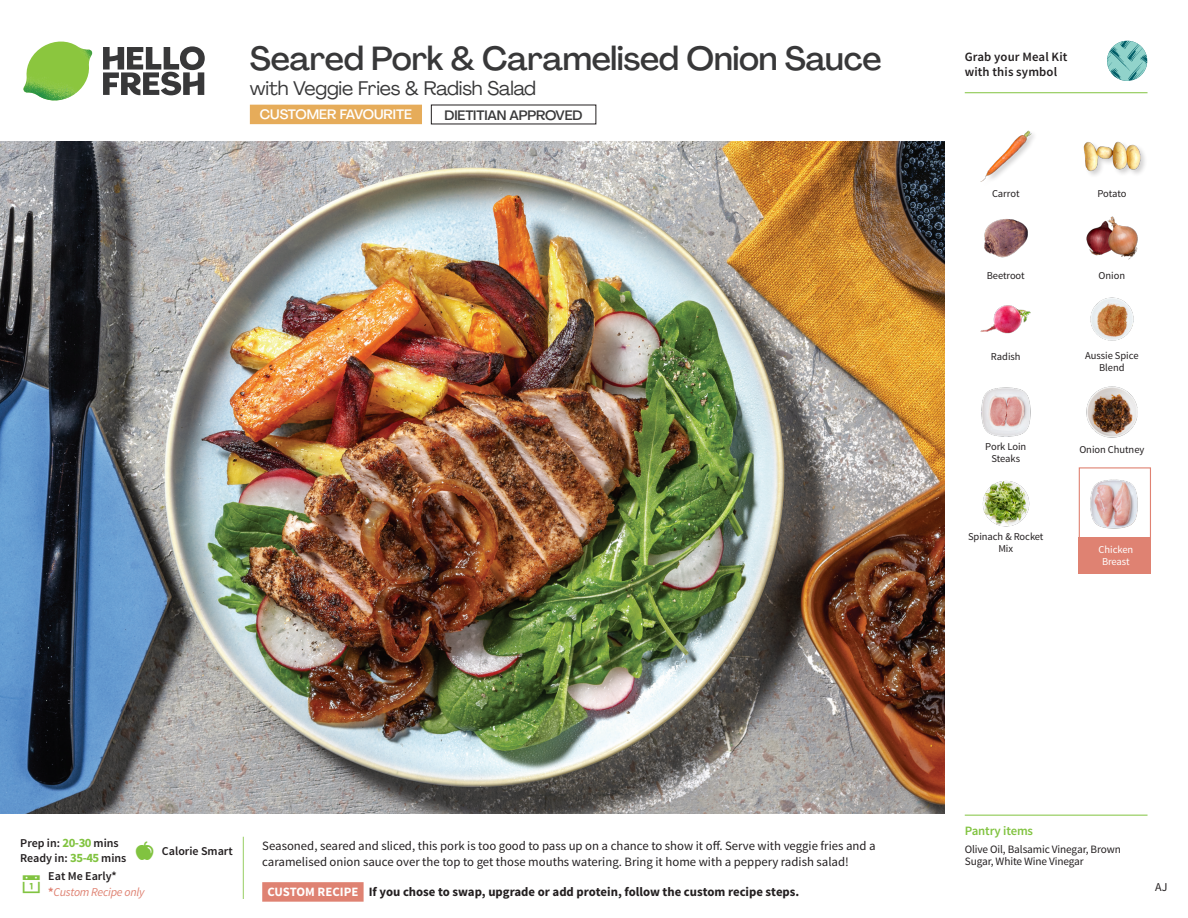
<style>
.page{position:relative;width:1188px;height:918px;background:#fff}
.page>*{position:absolute;margin:0;border:0;box-sizing:border-box;transform-origin:0 0}
._15_Titel_UK{font:500 33px "Agrandir";letter-spacing:-.01em;color:#383839}
._15_Titel_UK-2{font:19.5px "Agrandir";letter-spacing:-.01em;color:#383839}
.t1{font:500 13.5px "Agrandir";letter-spacing:-.01em;color:#383839}
.t2{font:500 13.5px "Agrandir";color:#fff}
.Step_6_Text_AU{font:12.75px/16.5px "Source Sans Pro";color:#231f20}
.Step_6_Text_AU-2{font:700 12.75px "Source Sans Pro";color:#231f20}
.t3{font:600 12.75px/15px "Source Sans Pro";letter-spacing:.01em;color:#231f20}
._04_Headers_Front{font:600 12.75px "Source Sans Pro";letter-spacing:-.01em;color:#81c340}
._04_Intro{font:600 12px "Source Sans Pro";color:#231f20}
._04_Intro-2{font:italic 12px "Source Sans Pro";letter-spacing:-.02em;color:#df8272}
.t4{font:12px "Source Sans Pro";color:#231f20}
._05_Pantry{font:11.25px/12px "Source Sans Pro";letter-spacing:-.01em;color:#231f20}
._18_FRONT_ingredient{font:10.5px/12px "Source Sans Pro";letter-spacing:-.005em;color:#231f20;text-align:center}
._18_FRONT_ingredient-2{font:10.5px/12px "Source Sans Pro";letter-spacing:-.005em;color:#fff;text-align:center}
.s1{font-weight:700;font-size:12.75px;color:#81c340}
.s2{font-weight:700;font-style:normal}
.s3{color:#fff}
</style>
<div class="page">
<svg style="left:103px;top:46px;width:102px;height:49px"></svg>
<img style="left:23px;top:42px;width:69px;height:59px">
<svg style="left:242px;top:836px;width:122px;height:66px"></svg>
<img style="left:0;top:142px;width:945px;height:672px">
<div style="left:1079px;top:467px;width:72px;height:73px;border:1px solid #df8272"></div>
<div style="left:1079px;top:537px;width:72px;height:37px;background:#df8272"></div>
<img style="left:1090px;top:479px;width:48px;height:50px">
<img style="left:1090px;top:297px;width:44px;height:44px">
<img style="left:1086px;top:386px;width:52px;height:52px">
<img style="left:981px;top:387px;width:50px;height:50px">
<img style="left:982px;top:481px;width:48px;height:46px">
<img style="left:980px;top:305px;width:51px;height:29px">
<img style="left:984px;top:219px;width:44px;height:39px">
<img style="left:1086px;top:216px;width:52px;height:44px">
<img style="left:980px;top:130px;width:54px;height:52px">
<div style="left:1083px;top:141px;width:65px;height:37px;background:#231f20;opacity:.2"></div>
<img style="left:1083px;top:141px;width:58px;height:37px">
<hr style="left:965px;top:815px;width:183px;height:1px;background:#81c340">
<svg style="left:1090px;top:40px;width:58px;height:54px"></svg>
<hr style="left:965px;top:92px;width:183px;height:1px;background:#81c340">
<div style="left:250px;top:105px;width:172px;height:19px;background:#e6ac5a"></div>
<p class="_15_Titel_UK" style="left:250px;top:38px;width:633px">Seared Pork &amp; Caramelised Onion Sauce</p>
<p class="_15_Titel_UK-2" style="left:250px;top:76px;width:288px">with Veggie Fries &amp; Radish Salad</p>
<p class="t2" style="left:260px;top:106px;width:154px">CUSTOMER FAVOURITE</p>
<p class="t1" style="left:445px;top:106px;width:139px">DIETITIAN APPROVED</p>
<p class="t3" style="left:965px;top:50px;width:104px">Grab your Meal Kit with this symbol</p>
<p class="_18_FRONT_ingredient" style="left:992px;top:188px;width:29px">Carrot</p>
<p class="_18_FRONT_ingredient" style="left:1097px;top:188px;width:31px">Potato</p>
<p class="_18_FRONT_ingredient" style="left:987px;top:270px;width:40px">Beetroot</p>
<p class="_18_FRONT_ingredient" style="left:1099px;top:270px;width:28px">Onion</p>
<p class="_18_FRONT_ingredient" style="left:991px;top:351px;width:31px">Radish</p>
<p class="_18_FRONT_ingredient" style="left:1085px;top:350px;width:55px">Aussie Spice<br>Blend</p>
<p class="_18_FRONT_ingredient" style="left:985px;top:441px;width:42px">Pork Loin<br>Steaks</p>
<p class="_18_FRONT_ingredient" style="left:1079px;top:444px;width:67px">Onion Chutney</p>
<p class="_18_FRONT_ingredient" style="left:968px;top:531px;width:77px">Spinach &amp; Rocket<br>Mix</p>
<p class="_18_FRONT_ingredient-2" style="left:1099px;top:544px;width:36px">Chicken<br>Breast</p>
<p class="_04_Intro" style="left:20px;top:835px;width:100px">Prep in: <span class="s1">20-30</span> mins</p>
<p class="_04_Intro" style="left:20px;top:850px;width:108px">Ready in: <span class="s1">35-45</span> mins</p>
<p class="_04_Intro" style="left:48px;top:869px;width:70px">Eat Me Early*</p>
<p class="_04_Intro-2" style="left:48px;top:885px;width:98px"><span class="s2">*</span>Custom Recipe only</p>
<p class="_04_Intro" style="left:162px;top:844px;width:72px">Calorie Smart</p>
<p class="Step_6_Text_AU" style="left:262px;top:838px;width:615px">Seasoned, seared and sliced, this pork is too good to pass up on a chance to show it off. Serve with veggie fries and a caramelised onion sauce over the top to get those mouths watering. Bring it home with a peppery radish salad!</p>
<p class="Step_6_Text_AU-2" style="left:267px;top:883px;width:533px"><span class="s3">CUSTOM RECIPE</span> If you chose to swap, upgrade or add protein, follow the custom recipe steps.</p>
<p class="_04_Headers_Front" style="left:965px;top:822px;width:70px">Pantry items</p>
<p class="_05_Pantry" style="left:965px;top:844px;width:158px">Olive Oil, Balsamic Vinegar, Brown<br>Sugar, White Wine Vinegar</p>
<p class="t4" style="left:1155px;top:879px;width:14px">AJ</p>
</div>
